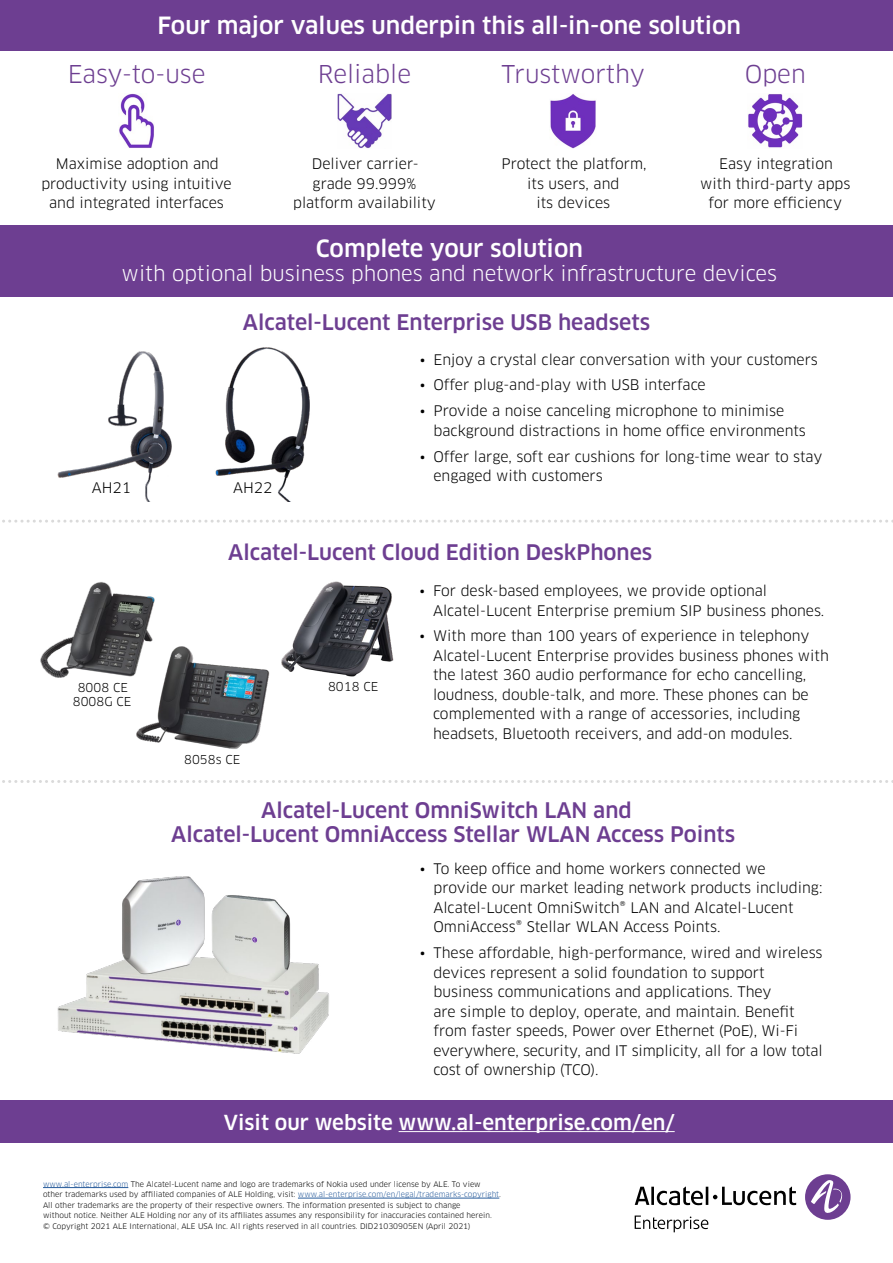
<style>
.page{position:relative;width:893px;height:1263px;background:#fff}
.page>*{position:absolute;margin:0;border:0;box-sizing:border-box;transform-origin:0 0}
.t1{font:24px "Clan OT";color:#6d3e91}
.t2{font:500 23.25px "Clan OT";color:#fff}
.t3{font:500 21px/24px "Clan OT";color:#6d3e91}
.t4{font:20.25px "Clan OT";color:#fff}
.t5{font:500 20.25px "Clan OT";color:#fff}
.t6{font:14.25px/19.5px "Clan OT";color:#000}
.t7{font:12px/13.5px "Clan OT";color:#000;text-align:center}
.t8{font:7.5px/10.5px "Clan OT";letter-spacing:.005em;color:#000}
.s1{color:#275b9b}
</style>
<div class="page">
<hr style="left:43px;top:1187px;width:85px;height:1px;background:#275b9b">
<hr style="left:298px;top:1198px;width:201px;height:1px;background:#275b9b">
<div style="left:805px;top:1174px;width:45px;height:46px;background:#6d3e91;border-radius:50%"></div>
<svg style="left:811px;top:1180px;width:34px;height:34px"></svg>
<svg style="left:635px;top:1186px;width:161px;height:19px"></svg>
<svg style="left:635px;top:1215px;width:73px;height:17px"></svg>
<div style="left:0;top:0;width:893px;height:50px;background:#6d3e91"></div>
<div style="left:0;top:1100px;width:893px;height:43px;background:#6d3e91"></div>
<div style="left:0;top:225px;width:893px;height:72px;background:#6d3e91"></div>
<hr style="left:399px;top:1131px;width:276px;height:1px;background:#fff">
<img style="left:119px;top:94px;width:35px;height:54px">
<img style="left:337px;top:94px;width:55px;height:55px">
<img style="left:550px;top:94px;width:46px;height:55px">
<img style="left:748px;top:94px;width:55px;height:54px">
<img style="left:57px;top:876px;width:272px;height:178px">
<img style="left:57px;top:351px;width:114px;height:150px">
<img style="left:215px;top:347px;width:95px;height:155px">
<img style="left:40px;top:582px;width:115px;height:96px">
<img style="left:281px;top:581px;width:113px;height:96px">
<img style="left:136px;top:646px;width:134px;height:103px">
<svg style="left:2px;top:520px;width:891px;height:3px"></svg>
<svg style="left:2px;top:780px;width:891px;height:3px"></svg>
<h2 class="t2" style="left:158px;top:12px;width:585px">Four major values underpin this all-in-one solution</h2>
<h1 class="t1" style="left:68px;top:60px;width:139px">Easy-to-use</h1>
<h1 class="t1" style="left:318px;top:60px;width:95px">Reliable</h1>
<h1 class="t1" style="left:502px;top:60px;width:145px">Trustworthy</h1>
<h1 class="t1" style="left:745px;top:60px;width:63px">Open</h1>
<p class="t6" style="left:41px;top:154px;width:192px;text-align:center">Maximise adoption and productivity using intuitive and integrated interfaces</p>
<p class="t6" style="left:293px;top:154px;width:144px;text-align:center">Deliver carrier&shy;grade 99.999% platform availability</p>
<p class="t6" style="left:501px;top:154px;width:147px;text-align:center">Protect the platform, its users, and<br>its devices</p>
<p class="t6" style="left:700px;top:154px;width:152px;text-align:center">Easy integration<br>with third-party apps for more efficiency</p>
<h2 class="t2" style="left:316px;top:235px;width:269px">Complete your solution</h2>
<h3 class="t4" style="left:122px;top:262px;width:657px">with optional business phones and network infrastructure devices</h3>
<h3 class="t3" style="left:243px;top:310px;width:409px">Alcatel-Lucent Enterprise USB headsets</h3>
<p class="t6" style="left:420px;top:350px;width:399px">• Enjoy a crystal clear conversation with your customers</p>
<p class="t6" style="left:420px;top:375px;width:287px">• Offer plug-and-play with USB interface</p>
<p class="t6" style="left:433px;top:401px;width:374px;text-indent:-13px">• Provide a noise canceling microphone to minimise background distractions in home office environments</p>
<p class="t6" style="left:433px;top:447px;width:391px;text-indent:-13px">• Offer large, soft ear cushions for long-time wear to stay engaged with customers</p>
<p class="t6" style="left:92px;top:478px;width:41px">AH21</p>
<p class="t6" style="left:233px;top:478px;width:41px">AH22</p>
<h3 class="t3" style="left:228px;top:540px;width:425px">Alcatel-Lucent Cloud Edition DeskPhones</h3>
<p class="t6" style="left:433px;top:581px;width:393px;text-indent:-13px">• For desk-based employees, we provide optional<br>Alcatel-Lucent Enterprise premium SIP business phones.</p>
<p class="t6" style="left:433px;top:626px;width:397px;text-indent:-13px">• With more than 100 years of experience in telephony Alcatel-Lucent Enterprise provides business phones with the latest 360 audio performance for echo cancelling, loudness, double-talk, and more. These phones can be complemented with a range of accessories, including headsets, Bluetooth receivers, and add-on modules.</p>
<p class="t7" style="left:73px;top:681px;width:60px">8008 CE<br>8008G CE</p>
<p class="t7" style="left:328px;top:680px;width:52px">8018 CE</p>
<p class="t7" style="left:184px;top:753px;width:57px">8058s CE</p>
<h3 class="t3" style="left:171px;top:798px;width:565px;text-indent:90px">Alcatel-Lucent OmniSwitch LAN and<br>Alcatel-Lucent OmniAccess Stellar WLAN Access Points</h3>
<p class="t6" style="left:433px;top:859px;width:390px;text-indent:-13px">• To keep office and home workers connected we provide our market leading network products including:<br>Alcatel-Lucent OmniSwitch® LAN and Alcatel-Lucent OmniAccess® Stellar WLAN Access Points.</p>
<p class="t6" style="left:433px;top:943px;width:391px;text-indent:-13px">• These affordable, high-performance, wired and wireless devices represent a solid foundation to support business communications and applications. They<br>are simple to deploy, operate, and maintain. Benefit from faster speeds, Power over Ethernet (PoE), Wi-Fi everywhere, security, and IT simplicity, all for a low total cost of ownership (TCO).</p>
<h3 class="t5" style="left:224px;top:1111px;width:452px">Visit our website www.al-enterprise.com/en/</h3>
<p class="t8" style="left:43px;top:1179px;width:460px"><span class="s1">www.al-enterprise.com</span> The Alcatel-Lucent name and logo are trademarks of Nokia used under license by ALE. To view other trademarks used by affiliated companies of ALE Holding, visit: <span class="s1">www.al-enterprise.com/en/legal/trademarks-copyright</span>.<br>All other trademarks are the property of their respective owners. The information presented is subject to change<br>without notice. Neither ALE Holding nor any of its affiliates assumes any responsibility for inaccuracies contained herein.<br>© Copyright 2021 ALE International, ALE USA Inc. All rights reserved in all countries. DID21030905EN (April 2021)</p>
</div>
